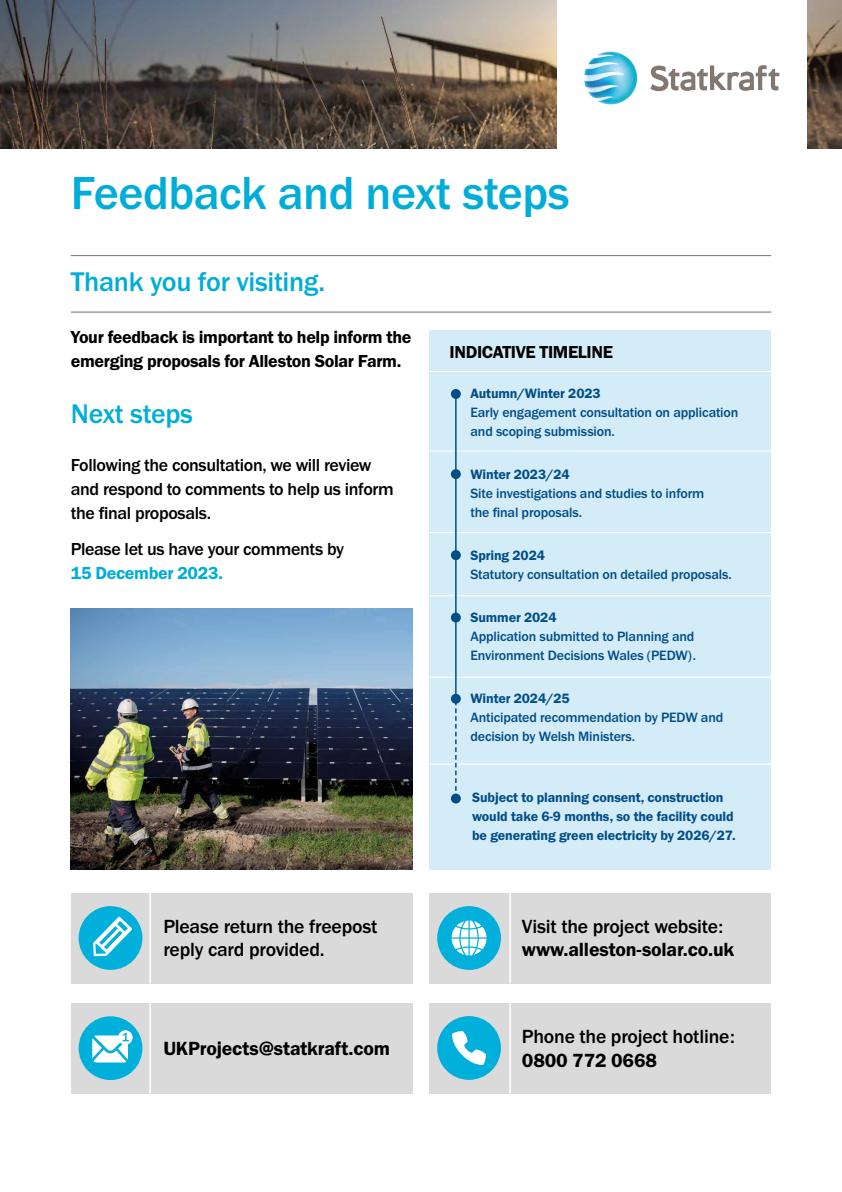
<style>
.page{position:relative;width:842px;height:1192px;background:#fff}
.page>*{position:absolute;margin:0;border:0;box-sizing:border-box;transform-origin:0 0}
.t1{font:500 48px "Franklin Gothic URW";letter-spacing:-.01em;color:#00add8}
.t2{font:500 28px "Franklin Gothic URW";letter-spacing:-.01em;color:#00add8}
.t3{font:500 19.75px/23.6px "Franklin Gothic URW";letter-spacing:-.01em;color:#000}
.t4{font:19.75px "Franklin Gothic URW Dem";letter-spacing:-.01em;color:#000}
.t5{font:500 18px/24px "Franklin Gothic URW";letter-spacing:-.02em;color:#000}
.t6{font:18px/24px "Franklin Gothic URW Dem";letter-spacing:-.02em;color:#000}
.t7{font:18px "Franklin Gothic URW Dem";letter-spacing:-.02em;color:#00add8}
.t8{font:500 14px/19px "Franklin Gothic URW";letter-spacing:-.01em;color:#004d88}
.t9{font:14px/19px "Franklin Gothic URW Dem";letter-spacing:-.01em;color:#004d88}
</style>
<div class="page">
<div style="left:429px;top:331px;width:342px;height:539px;background:#d4ecf7"></div>
<img style="left:0;top:0;width:842px;height:149px">
<div style="left:557px;top:0;width:249px;height:150px;background:#fff"></div>
<svg style="left:650px;top:65px;width:129px;height:26px"></svg>
<img style="left:584px;top:51px;width:53px;height:54px;border-radius:27px">
<hr style="left:71px;top:255px;width:700px;height:1px;background:#706f6f">
<hr style="left:71px;top:312px;width:700px;height:1px;background:#706f6f">
<img style="left:71px;top:608px;width:341px;height:262px">
<div style="left:71px;top:893px;width:342px;height:90px;background:#dadada"></div>
<hr style="left:149px;top:893px;width:2px;height:90px;background:#fff">
<div style="left:79px;top:906px;width:63px;height:64px;background:#00b0db;border-radius:50%"></div>
<svg style="left:93px;top:917px;width:39px;height:39px"></svg>
<div style="left:429px;top:893px;width:342px;height:90px;background:#dadada"></div>
<hr style="left:509px;top:893px;width:2px;height:90px;background:#fff">
<div style="left:437px;top:906px;width:64px;height:64px;background:#00b0db;border-radius:50%"></div>
<svg style="left:452px;top:921px;width:34px;height:34px"></svg>
<div style="left:429px;top:1003px;width:342px;height:90px;background:#dadada"></div>
<hr style="left:509px;top:1003px;width:2px;height:90px;background:#fff">
<div style="left:437px;top:1016px;width:64px;height:64px;background:#00b0db;border-radius:50%"></div>
<svg style="left:452px;top:1031px;width:34px;height:34px"></svg>
<div style="left:71px;top:1003px;width:341px;height:90px;background:#dadada"></div>
<hr style="left:149px;top:1003px;width:2px;height:90px;background:#fff">
<div style="left:79px;top:1016px;width:63px;height:64px;background:#00b0db;border-radius:50%"></div>
<svg style="left:118px;top:1030px;width:15px;height:15px"></svg>
<svg style="left:92px;top:1033px;width:39px;height:30px"></svg>
<hr style="left:429px;top:371px;width:342px;height:1px;background:#fff">
<hr style="left:429px;top:451px;width:342px;height:1px;background:#fff">
<hr style="left:429px;top:532px;width:342px;height:1px;background:#fff">
<hr style="left:429px;top:595px;width:342px;height:1px;background:#fff">
<hr style="left:429px;top:677px;width:342px;height:1px;background:#fff">
<hr style="left:429px;top:764px;width:342px;height:1px;background:#fff">
<svg style="left:455px;top:704px;width:2px;height:90px"></svg>
<hr style="left:455px;top:394px;width:2px;height:305px;background:#004d88">
<div style="left:451px;top:389px;width:10px;height:10px;background:#004d88;border-radius:50%"></div>
<div style="left:451px;top:469px;width:10px;height:10px;background:#004d88;border-radius:50%"></div>
<div style="left:451px;top:550px;width:10px;height:10px;background:#004d88;border-radius:50%"></div>
<div style="left:451px;top:613px;width:10px;height:9px;background:#004d88;border-radius:50%"></div>
<div style="left:451px;top:694px;width:10px;height:10px;background:#004d88;border-radius:50%"></div>
<div style="left:451px;top:794px;width:10px;height:9px;background:#004d88;border-radius:50%"></div>
<h1 class="t1" style="left:71px;top:163px;width:500px">Feedback and next steps</h1>
<h2 class="t2" style="left:71px;top:264px;width:256px">Thank you for visiting.</h2>
<p class="t6" style="left:71px;top:324px;width:342px">Your feedback is important to help inform the emerging proposals for Alleston Solar Farm.</p>
<h2 class="t2" style="left:71px;top:396px;width:124px">Next steps</h2>
<p class="t5" style="left:71px;top:452px;width:324px">Following the consultation, we will review and respond to comments to help us inform the final proposals.</p>
<p class="t5" style="left:71px;top:536px;width:275px">Please let us have your comments by</p>
<p class="t7" style="left:71px;top:562px;width:154px">15 December 2023.</p>
<p class="t6" style="left:450px;top:340px;width:165px">INDICATIVE TIMELINE</p>
<p class="t9" style="left:470px;top:384px;width:132px">Autumn/Winter 2023</p>
<p class="t8" style="left:470px;top:403px;width:269px">Early engagement consultation on application and scoping submission.</p>
<p class="t9" style="left:470px;top:465px;width:101px">Winter 2023/24</p>
<p class="t8" style="left:470px;top:484px;width:235px">Site investigations and studies to inform the final proposals.</p>
<p class="t9" style="left:470px;top:546px;width:76px">Spring 2024</p>
<p class="t8" style="left:470px;top:565px;width:263px">Statutory consultation on detailed proposals.</p>
<p class="t9" style="left:470px;top:608px;width:88px">Summer 2024</p>
<p class="t8" style="left:470px;top:627px;width:227px">Application submitted to Planning and<br>Environment Decisions Wales (PEDW).</p>
<p class="t9" style="left:470px;top:689px;width:101px">Winter 2024/25</p>
<p class="t8" style="left:470px;top:708px;width:254px">Anticipated recommendation by PEDW and decision by Welsh Ministers.</p>
<p class="t9" style="left:472px;top:787px;width:265px">Subject to planning consent, construction would take 6-9 months, so the facility could be generating green electricity by 2026/27.</p>
<h3 class="t3" style="left:163px;top:914px;width:216px">Please return the freepost reply card provided.</h3>
<h3 class="t3" style="left:522px;top:914px;width:203px">Visit the project website:</h3>
<h3 class="t4" style="left:522px;top:938px;width:214px">www.alleston-solar.co.uk</h3>
<h3 class="t4" style="left:163px;top:1036px;width:228px">UKProjects@statkraft.com</h3>
<h3 class="t3" style="left:522px;top:1025px;width:214px">Phone the project hotline:</h3>
<h3 class="t4" style="left:522px;top:1048px;width:137px">0800 772 0668</h3>
</div>
